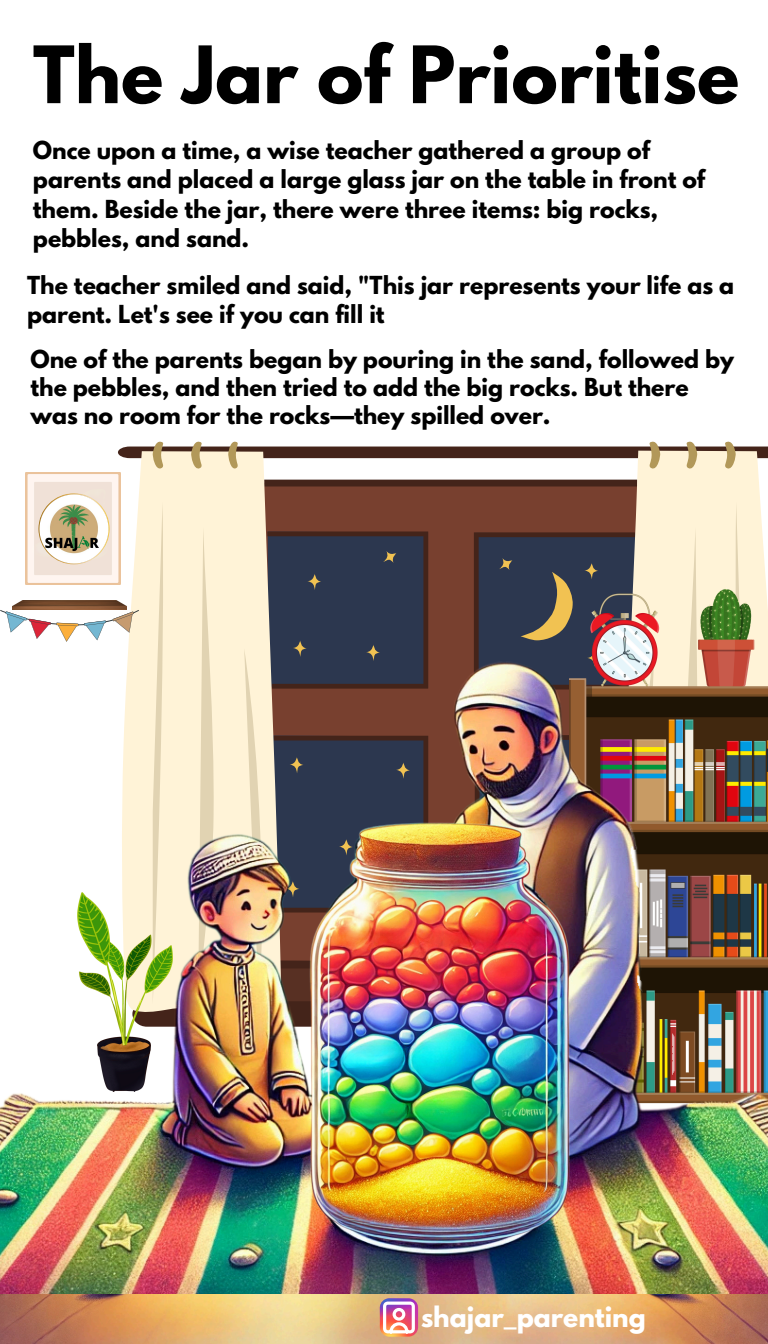
<style>
.page{position:relative;width:768px;height:1344px;background:#fff}
.page>*{position:absolute;margin:0;border:0;box-sizing:border-box;transform-origin:0 0}
.t1{font:700 70px "League Spartan";color:#000}
.t2{font:700 25px "League Spartan";color:#fff}
.t3{font:700 22px/29.2px "League Spartan";color:#000}
</style>
<div class="page">
<svg style="left:128px;top:471px;width:634px;height:185px;fill:#fff3d7"></svg>
<svg style="left:153px;top:502px;width:593px;height:154px"></svg>
<svg style="left:118px;top:441px;width:650px;height:30px"></svg>
<img style="left:0;top:1293px;width:768px;height:51px">
<img style="left:570px;top:526px;width:198px;height:130px">
<img style="left:0;top:656px;width:768px;height:637px">
<img style="left:309px;top:823px;width:261px;height:422px">
<img style="left:25px;top:473px;width:96px;height:112px">
<img style="left:38px;top:493px;width:72px;height:71px">
<img style="left:12px;top:601px;width:115px;height:9px">
<svg style="left:0;top:610px;width:139px;height:32px"></svg>
<img style="left:77px;top:892px;width:95px;height:200px">
<svg style="left:380px;top:1298px;width:38px;height:39px"></svg>
<svg style="left:380px;top:1299px;width:38px;height:37px"></svg>
<p class="t1" style="left:33px;top:40px;width:708px">The Jar of Prioritise</p>
<p class="t3" style="left:33px;top:139px;width:674px">Once upon a time, a wise teacher gathered a group of parents and placed a large glass jar on the table in front of them. Beside the jar, there were three items: big rocks, pebbles, and sand.</p>
<p class="t3" style="left:27px;top:273px;width:709px">The teacher smiled and said, "This jar represents your life as a parent. Let's see if you can fill it</p>
<p class="t3" style="left:30px;top:348px;width:705px;line-height:27.8px">One of the parents began by pouring in the sand, followed by the pebbles, and then tried to add the big rocks. But there was no room for the rocks—they spilled over.</p>
<p class="t2" style="left:421px;top:1305px;width:226px">shajar_parenting</p>
</div>
